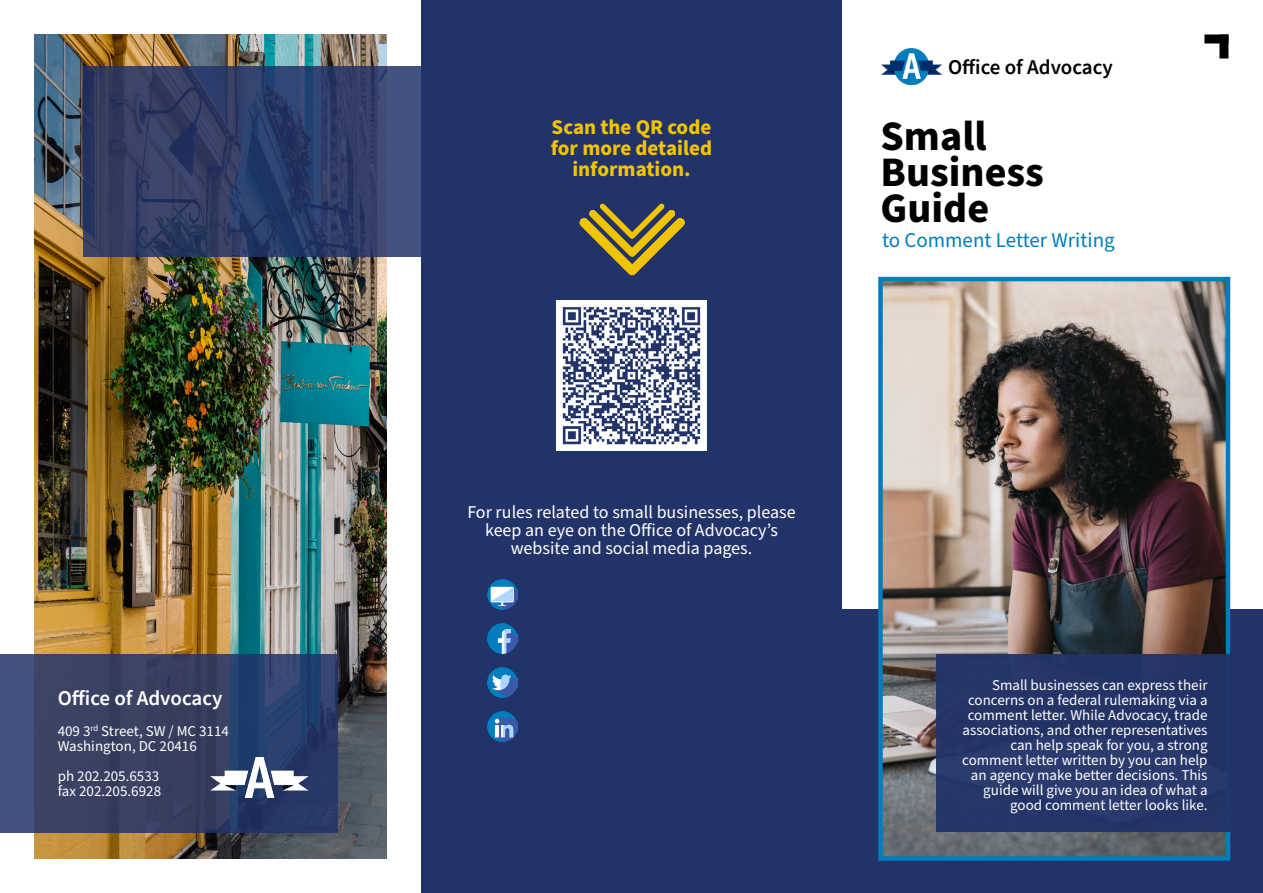
<style>
.page{position:relative;width:1263px;height:893px;background:#fff}
.page>*{position:absolute;margin:0;border:0;box-sizing:border-box;transform-origin:0 0}
.Subtitle{font:700 42px "Source Sans Pro";color:#000}
.Subtitle-2{font:700 21px/21px "Source Sans Pro";color:#f1c400;text-align:center}
.t1{font:21px "Source Sans Pro";color:#007dbc}
.t2{font:600 21px "Source Sans Pro";color:#000}
.t3{font:600 21px "Source Sans Pro";color:#fff}
.t4{font:18px/18px "Source Sans Pro";color:#fff;text-align:center}
.Contact{font:15px/15px "Source Sans Pro";color:#fff;text-align:right}
</style>
<div class="page">
<img style="left:34px;top:35px;width:352px;height:823px">
<img style="left:881px;top:49px;width:60px;height:35px">
<div style="left:421px;top:0;width:421px;height:893px;background:#223369"></div>
<img style="left:556px;top:300px;width:150px;height:150px">
<img style="left:579px;top:203px;width:106px;height:73px">
<div style="left:820px;top:609px;width:443px;height:284px;background:#223369"></div>
<img style="left:883px;top:282px;width:342px;height:574px">
<div style="left:878px;top:277px;width:352px;height:584px;border:4px solid #007dbc"></div>
<img style="left:487px;top:623px;width:30px;height:30px">
<img style="left:487px;top:711px;width:30px;height:30px">
<img style="left:487px;top:667px;width:30px;height:30px">
<img style="left:487px;top:579px;width:30px;height:30px">
<div style="left:937px;top:654px;width:326px;height:178px;background:#223369"></div>
<div style="left:1204px;top:35px;width:24px;height:9px;background:#000"></div>
<div style="left:1219px;top:35px;width:9px;height:24px;background:#000"></div>
<svg style="left:83px;top:67px;width:338px;height:190px;background:#313e67"></svg>
<svg style="left:0;top:654px;width:338px;height:179px;background:#344066"></svg>
<img style="left:210px;top:757px;width:98px;height:40px">
<p class="t3" style="left:58px;top:684px;width:166px">Office of Advocacy</p>
<p class="Contact" style="left:58px;top:724px;width:173px">409 3<sup>rd</sup> Street, SW / MC 3114</p>
<p class="Contact" style="left:58px;top:739px;width:141px">Washington, DC 20416</p>
<p class="Contact" style="left:58px;top:769px;width:103px">ph 202.205.6533</p>
<p class="Contact" style="left:58px;top:784px;width:105px">fax 202.205.6928</p>
<p class="Subtitle-2" style="left:551px;top:117px;width:163px">Scan the QR code for more detailed information.</p>
<p class="t2" style="left:948px;top:54px;width:166px">Office of Advocacy</p>
<p class="Subtitle" style="left:880px;top:107px;width:108px">Small</p>
<p class="Subtitle" style="left:880px;top:143px;width:165px">Business</p>
<p class="Subtitle" style="left:880px;top:179px;width:110px">Guide</p>
<p class="t1" style="left:882px;top:226px;width:234px">to Comment Letter Writing</p>
<p class="t4" style="left:467px;top:503px;width:330px">For rules related to small businesses, please keep an eye on the Office of Advocacy’s website and social media pages.</p>
<p class="Contact" style="left:962px;top:678px;width:247px">Small businesses can express their concerns on a federal rulemaking via a comment letter. While Advocacy, trade associations, and other representatives can help speak for you, a strong comment letter written by you can help an agency make better decisions. This guide will give you an idea of what a good comment letter looks like.</p>
</div>
